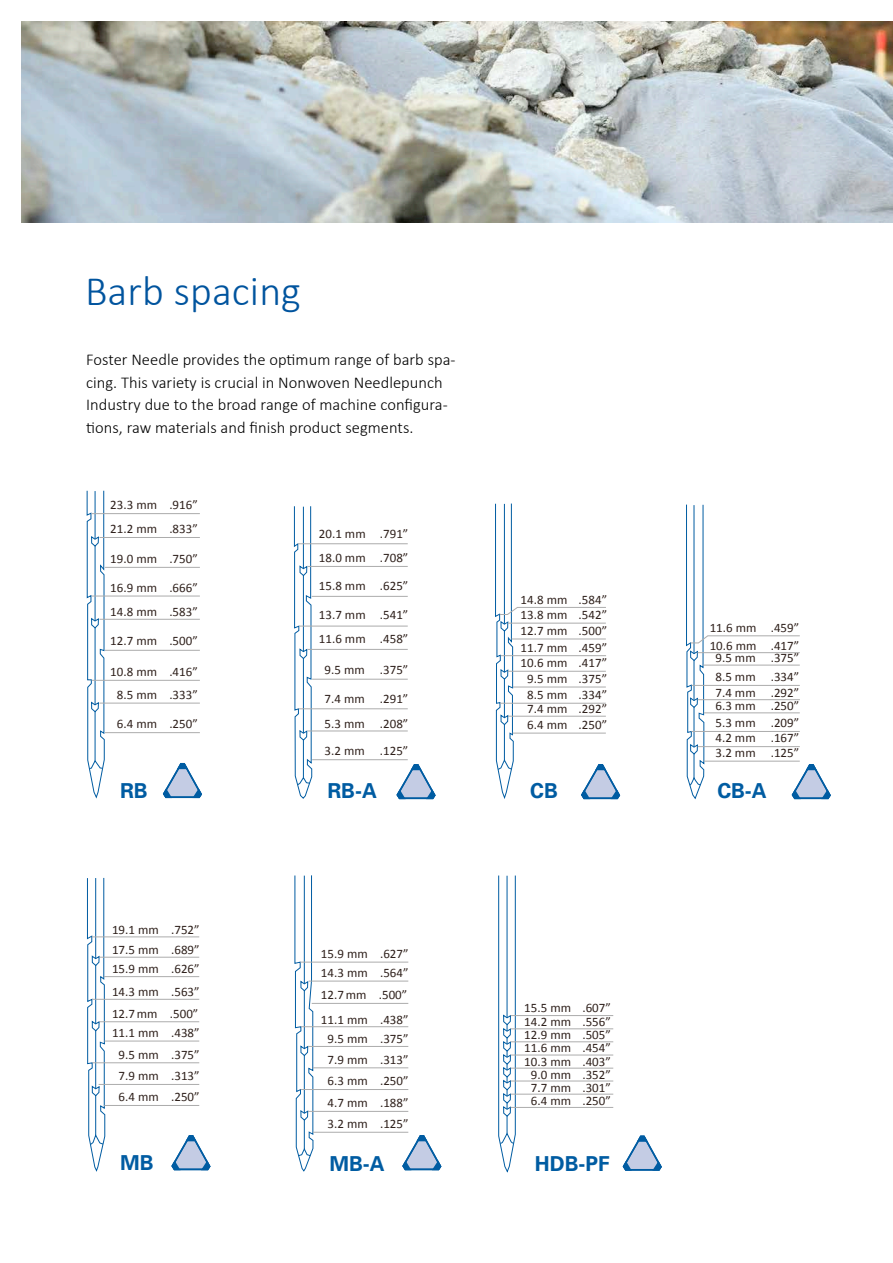
<style>
.page{position:relative;width:893px;height:1263px;background:#fff}
.page>*{position:absolute;margin:0;border:0;box-sizing:border-box;transform-origin:0 0}
.t1{font:300 42px "Calibri";letter-spacing:.005em;color:#00549e}
.t2{font:700 20.7px "Univers Com 65";color:#005ca2}
.t3{font:300 16.5px/22.5px "Calibri";letter-spacing:.005em;color:#000}
.t4{font:12.9px/13.2px "Calibri";letter-spacing:.005em;color:#2f211c}
</style>
<div class="page">
<img style="left:21px;top:21px;width:872px;height:202px">
<svg style="left:87px;top:490px;width:18px;height:308px"></svg>
<svg style="left:294px;top:506px;width:18px;height:293px"></svg>
<svg style="left:87px;top:877px;width:18px;height:295px"></svg>
<svg style="left:294px;top:875px;width:19px;height:297px"></svg>
<svg style="left:498px;top:875px;width:18px;height:298px"></svg>
<svg style="left:162px;top:762px;width:40px;height:37px"></svg>
<svg style="left:396px;top:764px;width:40px;height:36px"></svg>
<svg style="left:495px;top:503px;width:126px;height:297px"></svg>
<hr style="left:508px;top:623px;width:98px;height:1px;background:#acacac">
<hr style="left:511px;top:639px;width:95px;height:1px;background:#acacac">
<hr style="left:501px;top:655px;width:105px;height:1px;background:#acacac">
<hr style="left:508px;top:671px;width:98px;height:1px;background:#acacac">
<hr style="left:513px;top:687px;width:93px;height:1px;background:#acacac">
<hr style="left:500px;top:703px;width:106px;height:1px;background:#acacac">
<hr style="left:508px;top:716px;width:98px;height:1px;background:#acacac">
<hr style="left:513px;top:733px;width:93px;height:1px;background:#acacac">
<hr style="left:92px;top:937px;width:107px;height:1px;background:#acacac">
<hr style="left:99px;top:957px;width:100px;height:1px;background:#acacac">
<hr style="left:104px;top:976px;width:95px;height:1px;background:#acacac">
<hr style="left:92px;top:999px;width:107px;height:1px;background:#acacac">
<hr style="left:99px;top:1021px;width:100px;height:1px;background:#acacac">
<hr style="left:104px;top:1041px;width:95px;height:1px;background:#acacac">
<hr style="left:92px;top:1062px;width:107px;height:1px;background:#acacac">
<hr style="left:99px;top:1084px;width:100px;height:1px;background:#acacac">
<hr style="left:104px;top:1105px;width:95px;height:1px;background:#acacac">
<hr style="left:92px;top:513px;width:108px;height:1px;background:#acacac">
<hr style="left:99px;top:537px;width:101px;height:1px;background:#acacac">
<hr style="left:105px;top:567px;width:95px;height:1px;background:#acacac">
<hr style="left:92px;top:596px;width:108px;height:1px;background:#acacac">
<hr style="left:99px;top:619px;width:101px;height:1px;background:#acacac">
<hr style="left:105px;top:650px;width:95px;height:1px;background:#acacac">
<hr style="left:92px;top:680px;width:108px;height:1px;background:#acacac">
<hr style="left:99px;top:703px;width:101px;height:1px;background:#acacac">
<hr style="left:105px;top:732px;width:95px;height:1px;background:#acacac">
<hr style="left:298px;top:543px;width:110px;height:1px;background:#acacac">
<hr style="left:308px;top:566px;width:100px;height:1px;background:#acacac">
<hr style="left:312px;top:596px;width:96px;height:1px;background:#acacac">
<hr style="left:299px;top:626px;width:109px;height:1px;background:#acacac">
<hr style="left:308px;top:649px;width:100px;height:1px;background:#acacac">
<hr style="left:312px;top:679px;width:96px;height:1px;background:#acacac">
<hr style="left:299px;top:708px;width:109px;height:1px;background:#acacac">
<hr style="left:308px;top:731px;width:100px;height:1px;background:#acacac">
<hr style="left:312px;top:759px;width:96px;height:1px;background:#acacac">
<svg style="left:686px;top:504px;width:145px;height:296px"></svg>
<hr style="left:697px;top:652px;width:103px;height:1px;background:#acacac">
<hr style="left:703px;top:665px;width:97px;height:1px;background:#acacac">
<hr style="left:692px;top:685px;width:108px;height:1px;background:#acacac">
<hr style="left:697px;top:699px;width:103px;height:1px;background:#acacac">
<hr style="left:704px;top:713px;width:96px;height:1px;background:#acacac">
<hr style="left:691px;top:731px;width:109px;height:1px;background:#acacac">
<hr style="left:698px;top:746px;width:102px;height:1px;background:#acacac">
<hr style="left:704px;top:761px;width:96px;height:1px;background:#acacac">
<hr style="left:300px;top:962px;width:108px;height:1px;background:#acacac">
<hr style="left:309px;top:981px;width:99px;height:1px;background:#acacac">
<hr style="left:312px;top:1003px;width:96px;height:1px;background:#acacac">
<hr style="left:301px;top:1026px;width:107px;height:1px;background:#acacac">
<hr style="left:308px;top:1046px;width:100px;height:1px;background:#acacac">
<hr style="left:313px;top:1067px;width:95px;height:1px;background:#acacac">
<hr style="left:301px;top:1089px;width:107px;height:1px;background:#acacac">
<hr style="left:308px;top:1111px;width:100px;height:1px;background:#acacac">
<hr style="left:313px;top:1132px;width:95px;height:1px;background:#acacac">
<hr style="left:511px;top:1015px;width:102px;height:1px;background:#acacac">
<hr style="left:511px;top:1028px;width:102px;height:1px;background:#acacac">
<hr style="left:511px;top:1041px;width:102px;height:1px;background:#acacac">
<hr style="left:511px;top:1055px;width:102px;height:1px;background:#acacac">
<hr style="left:511px;top:1068px;width:102px;height:1px;background:#acacac">
<hr style="left:511px;top:1081px;width:102px;height:1px;background:#acacac">
<hr style="left:511px;top:1094px;width:102px;height:1px;background:#acacac">
<hr style="left:511px;top:1107px;width:102px;height:1px;background:#acacac">
<svg style="left:171px;top:1135px;width:40px;height:36px"></svg>
<svg style="left:402px;top:1135px;width:40px;height:36px"></svg>
<svg style="left:622px;top:1135px;width:40px;height:36px"></svg>
<h1 class="t1" style="left:85px;top:265px;width:217px">Barb spacing</h1>
<p class="t3" style="left:86px;top:348px;width:371px">Foster Needle provides the optimum range of barb spa&shy;cing. This variety is crucial in Nonwoven Needlepunch Industry due to the broad range of machine configura&shy;tions, raw materials and finish product segments.</p>
<p class="t4" style="left:110px;top:493px;width:89px;line-height:24.2px">23.3 mm .916”<br>21.2 mm .833”</p>
<p class="t4" style="left:110px;top:552px;width:89px">19.0 mm .750”</p>
<p class="t4" style="left:110px;top:576px;width:89px;line-height:24.2px">16.9 mm .666”<br>14.8 mm .583”</p>
<p class="t4" style="left:110px;top:634px;width:89px">12.7 mm .500”</p>
<p class="t4" style="left:110px;top:661px;width:89px;line-height:22.4px;text-align:center">10.8 mm .416”<br>8.5 mm .333”</p>
<p class="t4" style="left:117px;top:717px;width:83px">6.4 mm .250”</p>
<p class="t4" style="left:319px;top:521px;width:91px;line-height:24.2px">20.1 mm .791”<br>18.0 mm .708”</p>
<p class="t4" style="left:319px;top:579px;width:91px">15.8 mm .625”</p>
<p class="t4" style="left:319px;top:602px;width:91px;line-height:24.2px">13.7 mm .541”<br>11.6 mm .458”</p>
<p class="t4" style="left:324px;top:663px;width:85px">9.5 mm .375”</p>
<p class="t4" style="left:324px;top:687px;width:85px;line-height:24.2px">7.4 mm .291”<br>5.3 mm .208”</p>
<p class="t4" style="left:324px;top:744px;width:85px">3.2 mm .125”</p>
<p class="t4" style="left:521px;top:591px;width:88px;line-height:15.5px;text-align:justify">14.8 mm .584” 13.8 mm .542” 12.7 mm .500”</p>
<p class="t4" style="left:521px;top:640px;width:88px;line-height:15.8px;text-align:center">11.7 mm .459”<br>10.6 mm .417”<br>9.5 mm .375”<br>8.5 mm .334”</p>
<p class="t4" style="left:527px;top:701px;width:82px;line-height:16.4px">7.4 mm .292”<br>6.4 mm .250”</p>
<h2 class="t2" style="left:120px;top:778px;width:29px">RB</h2>
<h2 class="t2" style="left:327px;top:778px;width:51px">RB-A</h2>
<h2 class="t2" style="left:530px;top:778px;width:29px">CB</h2>
<p class="t4" style="left:112px;top:919px;width:89px;line-height:20.7px">19.1 mm .752”<br>17.5 mm .689”</p>
<p class="t4" style="left:112px;top:958px;width:89px;line-height:22.4px;text-align:justify">15.9 mm .626” 14.3 mm .563” 12.7 mm .500”</p>
<p class="t4" style="left:112px;top:1022px;width:89px;line-height:21.3px;text-align:center">11.1 mm .438”<br>9.5 mm .375”<br>7.9 mm .313”<br>6.4 mm .250”</p>
<p class="t4" style="left:321px;top:944px;width:89px;line-height:19px">15.9 mm .627”<br>14.3 mm .564”</p>
<p class="t4" style="left:321px;top:983px;width:89px;line-height:24.2px">12.7 mm .500”<br>11.1 mm .438”</p>
<p class="t4" style="left:328px;top:1028px;width:83px;line-height:21.1px;text-align:justify">9.5 mm .375” 7.9 mm .313” 6.3 mm .250”</p>
<p class="t4" style="left:328px;top:1093px;width:83px;line-height:20.7px">4.7 mm .188”<br>3.2 mm .125”</p>
<h2 class="t2" style="left:120px;top:1150px;width:35px">MB</h2>
<h2 class="t2" style="left:329px;top:1151px;width:56px">MB-A</h2>
<p class="t4" style="left:524px;top:1001px;width:88px;text-align:center">15.5 mm .607”<br>14.2 mm .556”<br>12.9 mm .505”<br>11.6 mm .454”<br>10.3 mm .403”<br>9.0 mm .352”<br>7.7 mm .301”<br>6.4 mm .250”</p>
<h2 class="t2" style="left:535px;top:1151px;width:76px">HDB-PF</h2>
<p class="t4" style="left:710px;top:619px;width:91px;line-height:17.2px">11.6 mm .459”<br>10.6 mm .417”</p>
<p class="t4" style="left:715px;top:649px;width:85px;line-height:19px">9.5 mm .375”<br>8.5 mm .334”</p>
<p class="t4" style="left:715px;top:686px;width:85px">7.4 mm .292”<br>6.3 mm .250”</p>
<p class="t4" style="left:715px;top:715px;width:85px;line-height:15.1px;text-align:justify">5.3 mm .209” 4.2 mm .167” 3.2 mm .125”</p>
<h2 class="t2" style="left:717px;top:778px;width:51px">CB-A</h2>
</div>
